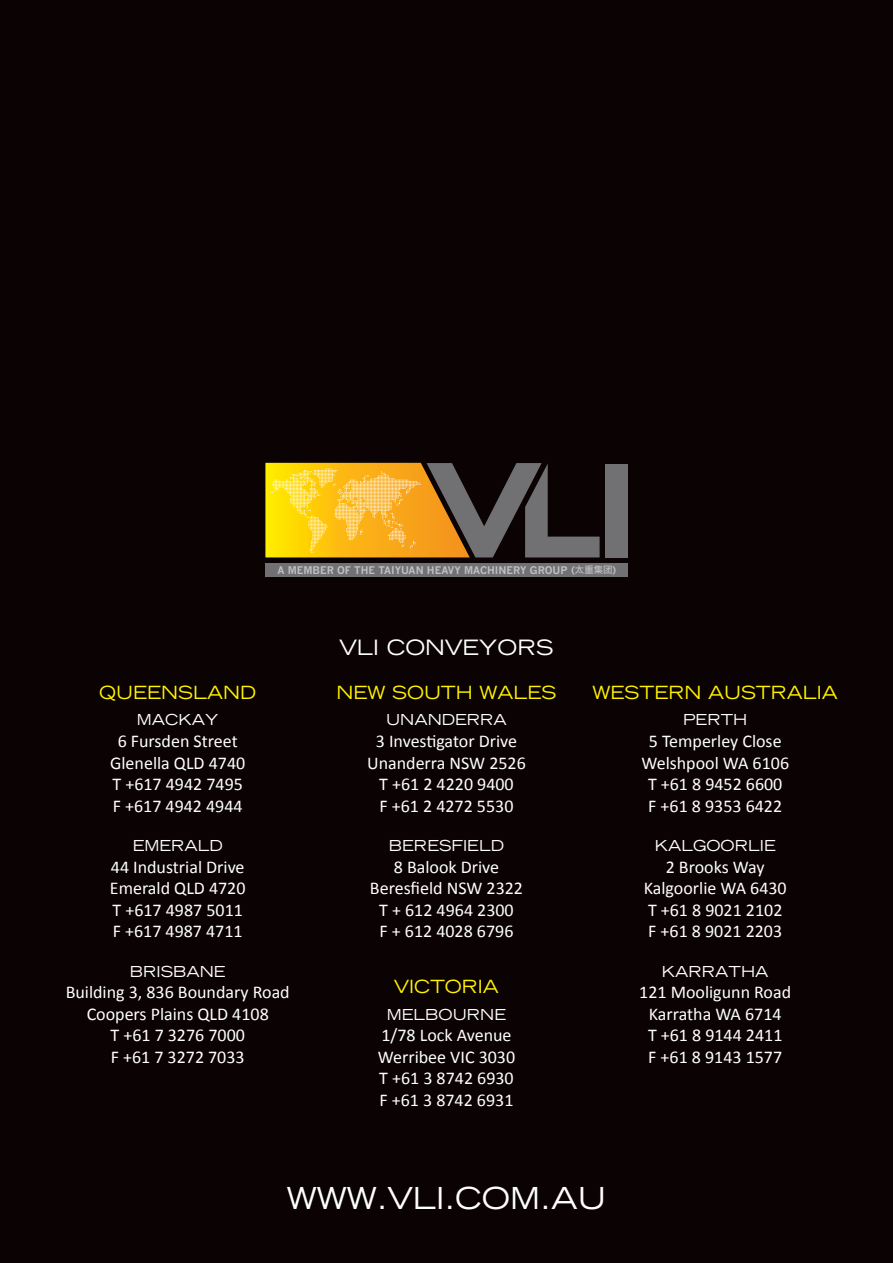
<style>
.page{position:relative;width:893px;height:1263px;background:#0a0203}
.page>*{position:absolute;margin:0;border:0;box-sizing:border-box;transform-origin:0 0}
.t1{font:expanded 30px "Trade Gothic LH";color:#fff}
.t2{font:expanded 21px "Trade Gothic LH";color:#fff}
.t3{font:18px/21.6px "Calibri";color:#fff;text-align:center}
.t4{font:expanded 18px "Trade Gothic LH";color:#fff200}
.t5{font:expanded 15px "Trade Gothic LH";color:#fff}
.t6{font:700 10.35px "News Gothic";color:#bec0c2}
.s1{font-size:9.45px}
.s2{font-family:"Li Hei Pro";font-weight:400;font-size:9.45px}
</style>
<div class="page">
<div style="left:265px;top:563px;width:363px;height:13px;background:#717073"></div>
<svg style="left:265px;top:463px;width:335px;height:94px"></svg>
<div style="left:605px;top:464px;width:23px;height:93px;background:#717073"></div>
<p class="t6" style="left:277px;top:564px;width:340px">A MEMBER OF THE TAIYUAN HEAVY MACHINERY GROUP <span class="s1">(</span><span class="s2">太重集团</span><span class="s1">)</span></p>
<p class="t4" style="left:99px;top:680px;width:158px">QUEENSLAND</p>
<p class="t5" style="left:137px;top:710px;width:83px">MACKAY</p>
<p class="t3" style="left:110px;top:730px;width:137px">6 Fursden Street<br>Glenella QLD 4740<br>T +617 4942 7495<br>F +617 4942 4944</p>
<p class="t5" style="left:133px;top:836px;width:92px">EMERALD</p>
<p class="t3" style="left:110px;top:856px;width:137px;text-align:left">44 Industrial Drive<br>Emerald QLD 4720<br>T +617 4987 5011<br>F +617 4987 4711</p>
<p class="t5" style="left:130px;top:961px;width:97px">BRISBANE</p>
<p class="t3" style="left:66px;top:981px;width:226px">Building 3, 836 Boundary Road<br>Coopers Plains QLD 4108<br>T +61 7 3276 7000<br>F +61 7 3272 7033</p>
<p class="t2" style="left:339px;top:633px;width:215px">VLI CONVEYORS</p>
<p class="t4" style="left:336px;top:680px;width:221px">NEW SOUTH WALES</p>
<p class="t5" style="left:386px;top:710px;width:122px">UNANDERRA</p>
<p class="t3" style="left:367px;top:730px;width:160px">3 Investigator Drive<br>Unanderra NSW 2526<br>T +61 2 4220 9400<br>F +61 2 4272 5530</p>
<p class="t5" style="left:389px;top:836px;width:117px">BERESFIELD</p>
<p class="t3" style="left:370px;top:856px;width:155px">8 Balook Drive<br>Beresfield NSW 2322<br>T + 612 4964 2300<br>F + 612 4028 6796</p>
<p class="t4" style="left:394px;top:975px;width:106px">VICTORIA</p>
<p class="t5" style="left:387px;top:1004px;width:121px">MELBOURNE</p>
<p class="t3" style="left:378px;top:1024px;width:139px;text-align:left">1/78 Lock Avenue<br>Werribee VIC 3030<br>T +61 3 8742 6930<br>F +61 3 8742 6931</p>
<p class="t4" style="left:592px;top:680px;width:247px">WESTERN AUSTRALIA</p>
<p class="t5" style="left:683px;top:710px;width:66px">PERTH</p>
<p class="t3" style="left:641px;top:730px;width:149px">5 Temperley Close<br>Welshpool WA 6106<br>T +61 8 9452 6600<br>F +61 8 9353 6422</p>
<p class="t5" style="left:655px;top:836px;width:122px">KALGOORLIE</p>
<p class="t3" style="left:644px;top:856px;width:144px">2 Brooks Way<br>Kalgoorlie WA 6430<br>T +61 8 9021 2102<br>F +61 8 9021 2203</p>
<p class="t5" style="left:662px;top:961px;width:108px">KARRATHA</p>
<p class="t3" style="left:639px;top:981px;width:153px">121 Mooligunn Road<br>Karratha WA 6714<br>T +61 8 9144 2411<br>F +61 8 9143 1577</p>
<h1 class="t1" style="left:287px;top:1178px;width:321px">WWW.VLI.COM.AU</h1>
</div>
